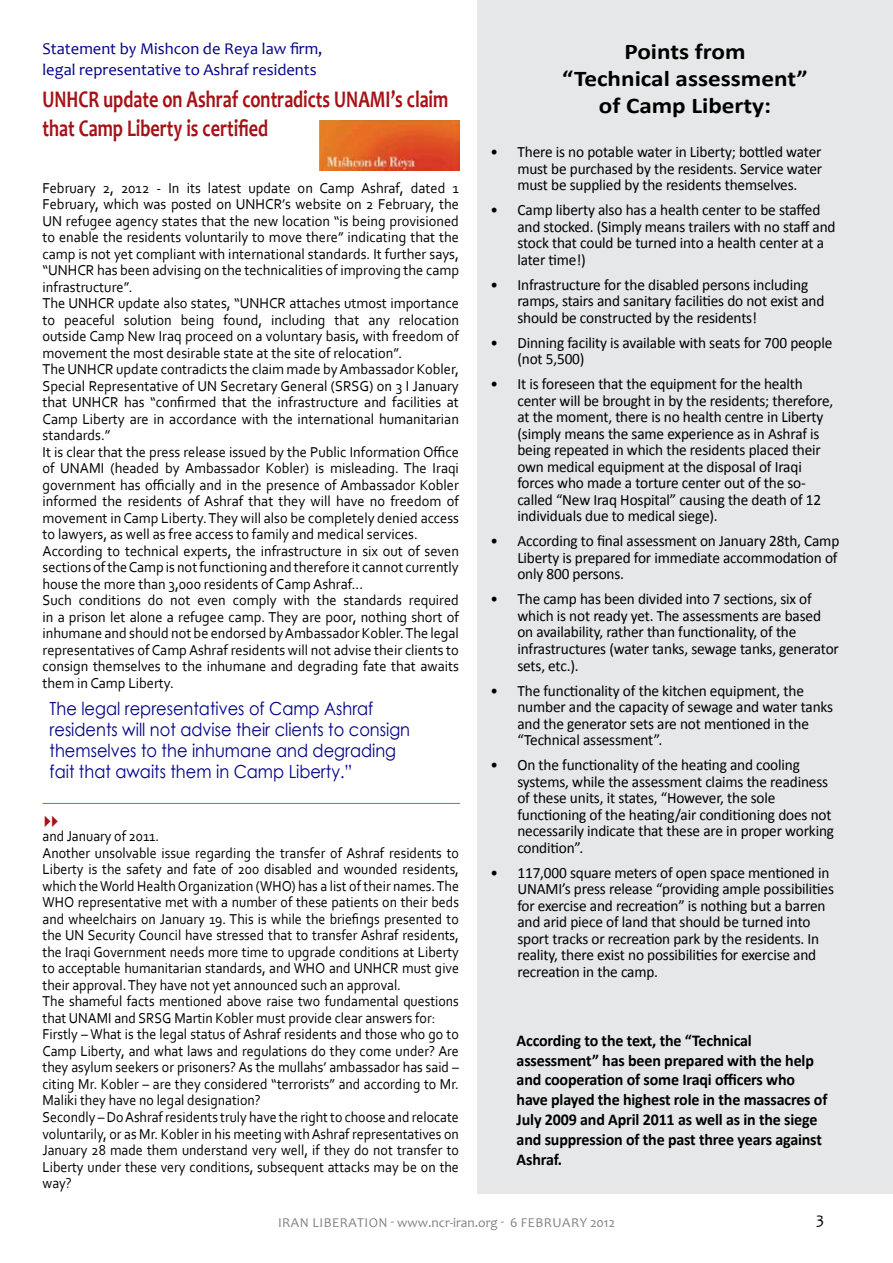
<style>
.page{position:relative;width:893px;height:1263px;background:#fff}
.page>*{position:absolute;margin:0;border:0;box-sizing:border-box;transform-origin:0 0}
.t1{font:700 24px/28.8px "Candara";color:#a61116;scale:.76 1}
.t2{font:700 22.5px/27px "Calibri";color:#000;text-align:center;scale:1.12 1}
.t3{font:18px/21px "Century Gothic";color:#000086;scale:.9 1}
.t4{font:700 16.5px/19.8px "Calibri";letter-spacing:-.01em;color:#000}
.t5{font:16.5px/21px "Candara";color:#000086}
.t6{font:16.5px "Candara";color:#000}
.t7{font:15.75px/16.5px "Calibri";letter-spacing:-.01em;color:#000}
.t8{font:15px/16.5px "Corbel";color:#000;scale:.96 1}
.t9{font:15px/16.5px "Corbel";color:#000;scale:.93 1}
.t10{font:13.5px "Candara";color:#808285}
</style>
<div class="page">
<div style="left:477px;top:0;width:416px;height:1194px;background:#e6e7e8"></div>
<hr style="left:43px;top:803px;width:417px;height:1px;background:#b56c21">
<img style="left:320px;top:121px;width:139px;height:49px">
<p class="t5" style="left:43px;top:38px;width:281px">Statement by Mishcon de Reya law firm, legal representative to Ashraf residents</p>
<h1 class="t1" style="left:43px;top:84px;width:535px">UNHCR update on Ashraf contradicts UNAMI’s claim that Camp Liberty is certified</h1>
<p class="t8" style="left:43px;top:179px;width:435px">February 2, 2012 - In its latest update on Camp Ashraf, dated 1<br>February, which was posted on UNHCR’s website on 2 February, the UN refugee agency states that the new location “is being provisioned to enable the residents voluntarily to move there” indicating that the camp is not yet compliant with international standards. It further says, “UNHCR has been advising on the technicalities of improving the camp infrastructure”.<br>The UNHCR update also states, “UNHCR attaches utmost importance to peaceful solution being found, including that any relocation outside Camp New Iraq proceed on a voluntary basis, with freedom of movement the most desirable state at the site of relocation”.<br>The UNHCR update contradicts the claim made by Ambassador Kobler, Special Representative of UN Secretary General (SRSG) on 3 I January that UNHCR has “confirmed that the infrastructure and facilities at Camp Liberty are in accordance with the international humanitarian standards.”<br>It is clear that the press release issued by the Public Information Office of UNAMI (headed by Ambassador Kobler) is misleading. The Iraqi government has officially and in the presence of Ambassador Kobler informed the residents of Ashraf that they will have no freedom of movement in Camp Liberty. They will also be completely denied access to lawyers, as well as free access to family and medical services.<br>According to technical experts, the infrastructure in six out of seven sections of the Camp is not functioning and therefore it cannot currently house the more than 3,000 residents of Camp Ashraf...<br>Such conditions do not even comply with the standards required in a prison let alone a refugee camp. They are poor, nothing short of inhumane and should not be endorsed by Ambassador Kobler. The legal representatives of Camp Ashraf residents will not advise their clients to consign themselves to the inhumane and degrading fate that awaits them in Camp Liberty.</p>
<p class="t3" style="left:50px;top:698px;width:402px">The legal representatives of Camp Ashraf residents will not advise their clients to consign themselves to the inhumane and degrading fait that awaits them in Camp Liberty.”</p>
<p class="t9" style="left:43px;top:828px;width:449px">and January of 2011.<br>Another unsolvable issue regarding the transfer of Ashraf residents to Liberty is the safety and fate of 200 disabled and wounded residents, which the World Health Organization (WHO) has a list of their names. The WHO representative met with a number of these patients on their beds and wheelchairs on January 19. This is while the briefings presented to the UN Security Council have stressed that to transfer Ashraf residents, the Iraqi Government needs more time to upgrade conditions at Liberty to acceptable humanitarian standards, and WHO and UNHCR must give their approval. They have not yet announced such an approval.<br>The shameful facts mentioned above raise two fundamental questions that UNAMI and SRSG Martin Kobler must provide clear answers for:<br>Firstly – What is the legal status of Ashraf residents and those who go to Camp Liberty, and what laws and regulations do they come under? Are they asylum seekers or prisoners? As the mullahs’ ambassador has said – citing Mr. Kobler – are they considered “terrorists” and according to Mr.<br>Maliki they have no legal designation?<br>Secondly – Do Ashraf residents truly have the right to choose and relocate voluntarily, or as Mr. Kobler in his meeting with Ashraf representatives on January 28 made them understand very well, if they do not transfer to Liberty under these very conditions, subsequent attacks may be on the way?</p>
<h2 class="t2" style="left:562px;top:38px;width:221px">Points from<br>“Technical assessment” of Camp Liberty:</h2>
<p class="t7" style="left:517px;top:144px;width:306px;text-align:justify;text-indent:-27px">• There is no potable water in Liberty; bottled water must be purchased by the residents. Service water must be supplied by the residents themselves.</p>
<p class="t7" style="left:517px;top:202px;width:320px;text-indent:-27px">• Camp liberty also has a health center to be staffed and stocked. (Simply means trailers with no staff and stock that could be turned into a health center at a later time!)</p>
<p class="t7" style="left:517px;top:276px;width:309px;text-indent:-27px">• Infrastructure for the disabled persons including ramps, stairs and sanitary facilities do not exist and should be constructed by the residents!</p>
<p class="t7" style="left:517px;top:334px;width:316px;text-indent:-27px">• Dinning facility is available with seats for 700 people (not 5,500)</p>
<p class="t7" style="left:517px;top:376px;width:318px;text-indent:-27px">• It is foreseen that the equipment for the health center will be brought in by the residents; therefore, at the moment, there is no health centre in Liberty (simply means the same experience as in Ashraf is being repeated in which the residents placed their own medical equipment at the disposal of Iraqi forces who made a torture center out of the so&shy;called “New Iraq Hospital” causing the death of 12 individuals due to medical siege).</p>
<p class="t7" style="left:517px;top:533px;width:324px;text-align:justify;text-indent:-27px">• According to final assessment on January 28th, Camp Liberty is prepared for immediate accommodation of only 800 persons.</p>
<p class="t7" style="left:517px;top:591px;width:323px;text-indent:-27px">• The camp has been divided into 7 sections, six of which is not ready yet. The assessments are based on availability, rather than functionality, of the infrastructures (water tanks, sewage tanks, generator sets, etc.).</p>
<p class="t7" style="left:517px;top:682px;width:317px;text-indent:-27px">• The functionality of the kitchen equipment, the number and the capacity of sewage and water tanks and the generator sets are not mentioned in the “Technical assessment”.</p>
<p class="t7" style="left:517px;top:757px;width:318px;text-indent:-27px">• On the functionality of the heating and cooling systems, while the assessment claims the readiness of these units, it states, “However, the sole functioning of the heating/air conditioning does not necessarily indicate that these are in proper working condition”.</p>
<p class="t7" style="left:517px;top:864px;width:318px;text-indent:-27px">• 117,000 square meters of open space mentioned in UNAMI’s press release “providing ample possibilities for exercise and recreation” is nothing but a barren and arid piece of land that should be turned into sport tracks or recreation park by the residents. In reality, there exist no possibilities for exercise and recreation in the camp.</p>
<p class="t4" style="left:517px;top:1030px;width:312px">According to the text, the “Technical assessment” has been prepared with the help and cooperation of some Iraqi officers who have played the highest role in the massacres of July 2009 and April 2011 as well as in the siege and suppression of the past three years against Ashraf.</p>
<p class="t10" style="left:278px;top:1214px;width:14px">Iran</p>
<p class="t10" style="left:312px;top:1214px;width:9px">libera</p>
<p class="t10" style="left:357px;top:1214px;width:16px">tion</p>
<p class="t10" style="left:391px;top:1214px;width:139px">- www.ncr-iran.org - 6 februar</p>
<p class="t10" style="left:580px;top:1214px;width:37px">y 2012</p>
<p class="t6" style="left:816px;top:1208px;width:10px">3</p>
</div>
